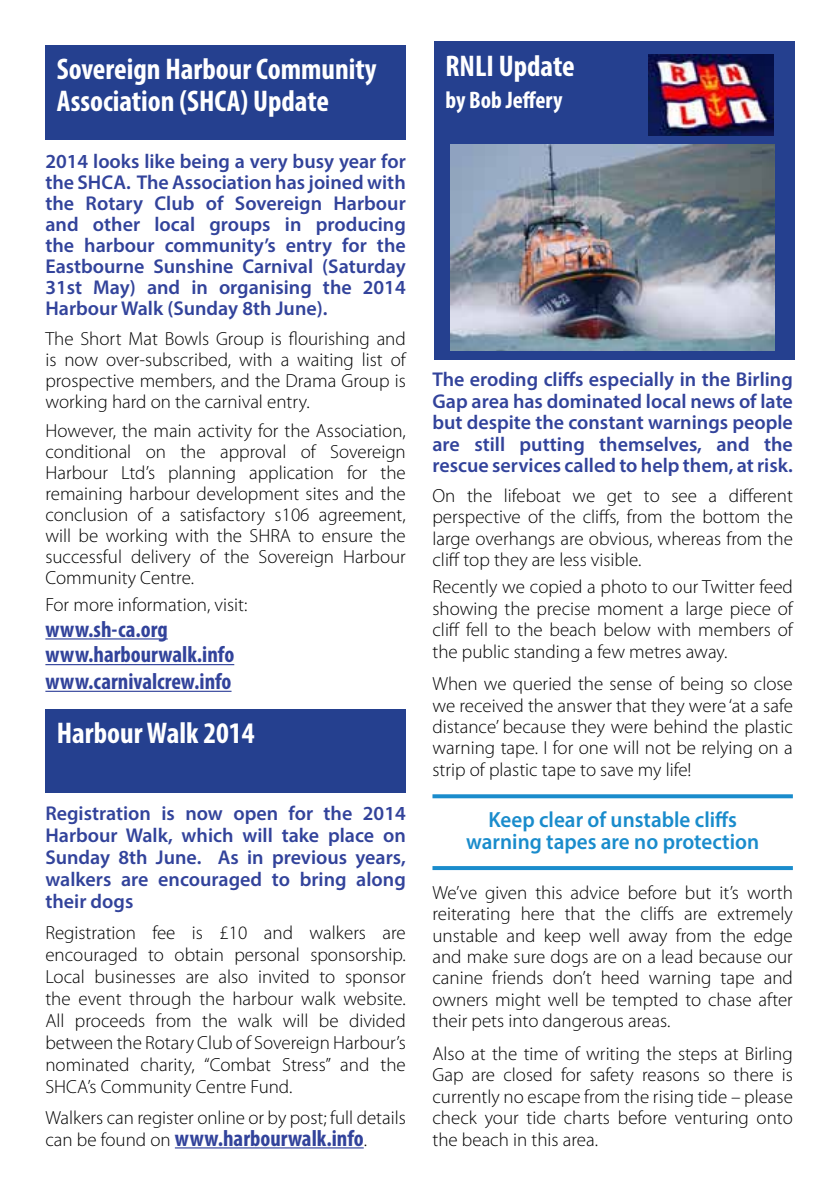
<style>
.page{position:relative;width:840px;height:1191px;background:#fff}
.page>*{position:absolute;margin:0;border:0;box-sizing:border-box;transform-origin:0 0}
.t1{font:700 condensed 30px/32px "Myriad Pro";color:#fff}
.t2{font:700 condensed 24px "Myriad Pro";color:#fff}
.t3{font:700 condensed 23px/26.2px "Myriad Pro";color:#32439b}
.t4{font:600 22px/22.4px "Myriad Pro";color:#1a8ccc;text-align:center;scale:.96 1}
.t5{font:600 20px/21px "Myriad Pro";color:#32439b;text-align:justify}
.t6{font:300 19px/21.4px "Myriad Pro";color:#000;text-align:justify}
.s1{font-weight:300;font-stretch:normal;font-size:19px;color:#000}
</style>
<div class="page">
<div style="left:434px;top:42px;width:360px;height:318px;background:#25408f"></div>
<img style="left:648px;top:54px;width:124px;height:81px">
<svg style="left:432px;top:794px;width:360px;height:4px"></svg>
<svg style="left:432px;top:866px;width:360px;height:4px"></svg>
<div style="left:45px;top:45px;width:360px;height:95px;background:#25408f"></div>
<hr style="left:45px;top:638px;width:123px;height:1px;background:#32439b">
<hr style="left:45px;top:664px;width:189px;height:1px;background:#32439b">
<hr style="left:45px;top:690px;width:186px;height:2px;background:#32439b">
<div style="left:45px;top:709px;width:360px;height:83px;background:#25408f"></div>
<hr style="left:175px;top:1147px;width:188px;height:1px;background:#32439b">
<img style="left:450px;top:144px;width:324px;height:206px">
<h1 class="t1" style="left:57px;top:53px;width:321px">Sovereign Harbour Community<br>Association (SHCA) Update</h1>
<p class="t5" style="left:45px;top:150px;width:362px">2014 looks like being a very busy year for the SHCA. The Association has joined with the Rotary Club of Sovereign Harbour and other local groups in producing the harbour community’s entry for the Eastbourne Sunshine Carnival (Saturday 31st May) and in organising the 2014<br>Harbour Walk (Sunday 8th June).</p>
<p class="t6" style="left:45px;top:328px;width:362px">The Short Mat Bowls Group is flourishing and is now over-subscribed, with a waiting list of prospective members, and the Drama Group is working hard on the carnival entry.</p>
<p class="t6" style="left:45px;top:420px;width:362px">However, the main activity for the Association, conditional on the approval of Sovereign Harbour Ltd’s planning application for the remaining harbour development sites and the conclusion of a satisfactory s106 agreement, will be working with the SHRA to ensure the successful delivery of the Sovereign Harbour Community Centre.</p>
<p class="t6" style="left:45px;top:594px;width:203px">For more information, visit:</p>
<p class="t3" style="left:45px;top:615px;width:190px">www.sh-ca.org www.harbourwalk.info www.carnivalcrew.info</p>
<h1 class="t1" style="left:57px;top:716px;width:199px">Harbour Walk 2014</h1>
<p class="t5" style="left:45px;top:802px;width:362px;line-height:22px">Registration is now open for the 2014<br>Harbour Walk, which will take place on Sunday 8th June. As in previous years, walkers are encouraged to bring along their dogs</p>
<p class="t6" style="left:45px;top:921px;width:362px;line-height:22px">Registration fee is £10 and walkers are encouraged to obtain personal sponsorship.<br>Local businesses are also invited to sponsor the event through the harbour walk website.<br>All proceeds from the walk will be divided between the Rotary Club of Sovereign Harbour’s nominated charity, “Combat Stress” and the SHCA’s Community Centre Fund.</p>
<p class="t6" style="left:45px;top:1106px;width:362px">Walkers can register online or by post; full details</p>
<p class="t3" style="left:45px;top:1124px;width:323px"><span class="s1">can be found on</span> www.harbourwalk.info<span class="s1">.</span></p>
<h1 class="t1" style="left:445px;top:49px;width:131px">RNLI Update</h1>
<p class="t2" style="left:445px;top:85px;width:118px">by Bob Jeffery</p>
<p class="t5" style="left:432px;top:368px;width:362px">The eroding cliffs especially in the Birling Gap area has dominated local news of late but despite the constant warnings people are still putting themselves, and the rescue services called to help them, at risk.</p>
<p class="t6" style="left:432px;top:485px;width:362px">On the lifeboat we get to see a different perspective of the cliffs, from the bottom the large overhangs are obvious, whereas from the cliff top they are less visible.</p>
<p class="t6" style="left:432px;top:576px;width:362px">Recently we copied a photo to our Twitter feed showing the precise moment a large piece of cliff fell to the beach below with members of the public standing a few metres away.</p>
<p class="t6" style="left:432px;top:673px;width:362px">When we queried the sense of being so close we received the answer that they were ‘at a safe distance’ because they were behind the plastic warning tape. I for one will not be relying on a strip of plastic tape to save my life!</p>
<p class="t4" style="left:466px;top:807px;width:306px">Keep clear of unstable cliffs warning tapes are no protection</p>
<p class="t6" style="left:432px;top:881px;width:362px">We’ve given this advice before but it’s worth reiterating here that the cliffs are extremely unstable and keep well away from the edge and make sure dogs are on a lead because our canine friends don’t heed warning tape and owners might well be tempted to chase after their pets into dangerous areas.</p>
<p class="t6" style="left:432px;top:1042px;width:362px">Also at the time of writing the steps at Birling Gap are closed for safety reasons so there is currently no escape from the rising tide – please check your tide charts before venturing onto the beach in this area.</p>
</div>
